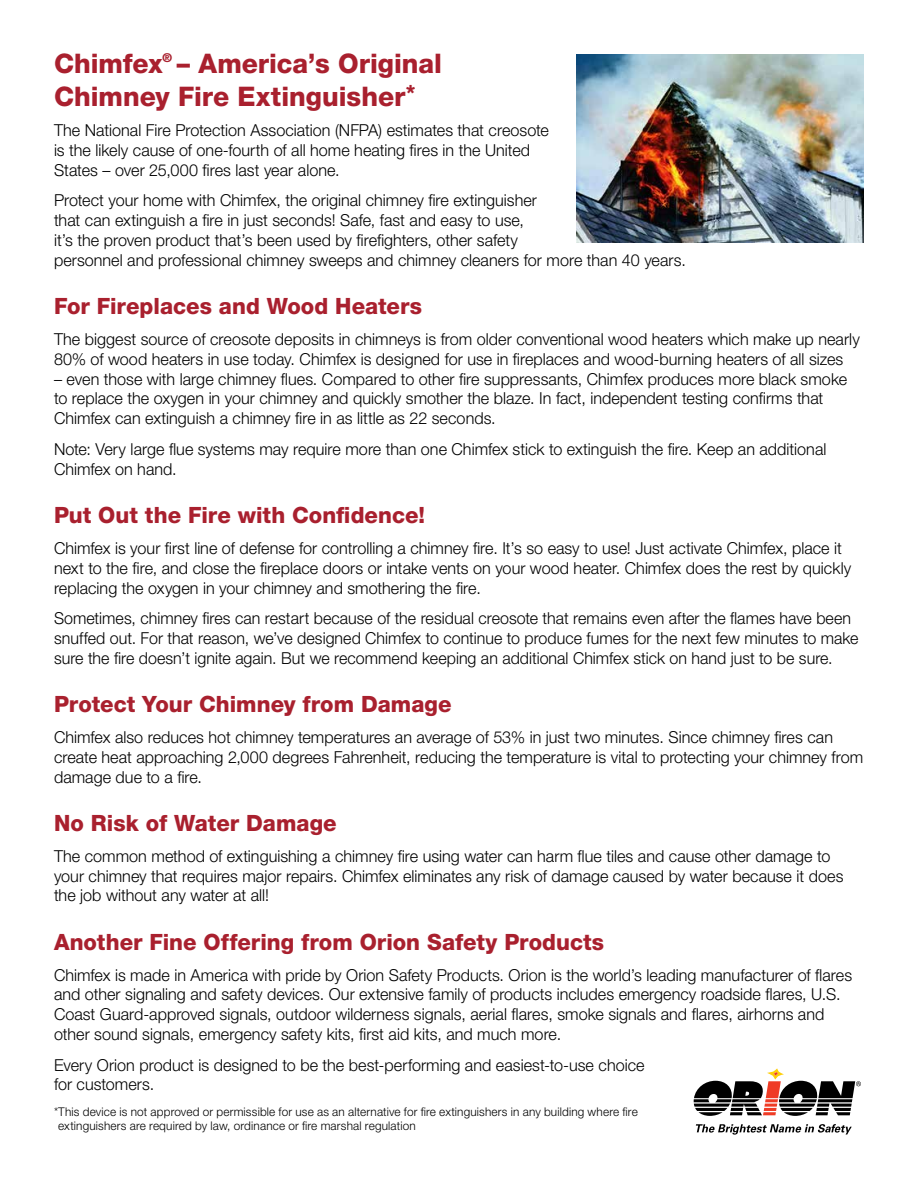
<style>
.page{position:relative;width:918px;height:1188px;background:#fff}
.page>*{position:absolute;margin:0;border:0;box-sizing:border-box;transform-origin:0 0}
.t1{font:800 27px/32.4px "Helvetica Neue LT Std";color:#a9202e}
.t2{font:800 22.5px "Helvetica Neue LT Std";color:#a9202e}
.t3{font:300 16.5px/19.8px "Helvetica Neue LT Std";color:#000}
.t4{font:300 12px/14.4px "Helvetica Neue LT Std";letter-spacing:.015em;color:#000}
</style>
<div class="page">
<img style="left:577px;top:54px;width:287px;height:189px">
<svg style="left:694px;top:1068px;width:167px;height:48px"></svg>
<svg style="left:696px;top:1124px;width:156px;height:11px"></svg>
<h1 class="t1" style="left:54px;top:47px;width:390px">Chimfex<sup>®</sup> – America’s Original<br>Chimney Fire Extinguisher<sup>*</sup></h1>
<p class="t3" style="left:54px;top:120px;width:496px">The National Fire Protection Association (NFPA) estimates that creosote is the likely cause of one-fourth of all home heating fires in the United<br>States – over 25,000 fires last year alone.</p>
<p class="t3" style="left:54px;top:190px;width:633px">Protect your home with Chimfex, the original chimney fire extinguisher<br>that can extinguish a fire in just seconds! Safe, fast and easy to use,<br>it’s the proven product that’s been used by firefighters, other safety<br>personnel and professional chimney sweeps and chimney cleaners for more than 40 years.</p>
<h2 class="t2" style="left:54px;top:293px;width:370px">For Fireplaces and Wood Heaters</h2>
<p class="t3" style="left:54px;top:329px;width:807px">The biggest source of creosote deposits in chimneys is from older conventional wood heaters which make up nearly<br>80% of wood heaters in use today. Chimfex is designed for use in fireplaces and wood-burning heaters of all sizes</p>
<p class="t3" style="left:54px;top:369px;width:795px">– even those with large chimney flues. Compared to other fire suppressants, Chimfex produces more black smoke to replace the oxygen in your chimney and quickly smother the blaze. In fact, independent testing confirms that<br>Chimfex can extinguish a chimney fire in as little as 22 seconds.</p>
<p class="t3" style="left:54px;top:439px;width:774px">Note: Very large flue systems may require more than one Chimfex stick to extinguish the fire. Keep an additional<br>Chimfex on hand.</p>
<h2 class="t2" style="left:54px;top:502px;width:373px">Put Out the Fire with Confidence!</h2>
<p class="t3" style="left:54px;top:538px;width:799px">Chimfex is your first line of defense for controlling a chimney fire. It’s so easy to use! Just activate Chimfex, place it next to the fire, and close the fireplace doors or intake vents on your wood heater. Chimfex does the rest by quickly replacing the oxygen in your chimney and smothering the fire.</p>
<p class="t3" style="left:54px;top:608px;width:806px">Sometimes, chimney fires can restart because of the residual creosote that remains even after the flames have been snuffed out. For that reason, we’ve designed Chimfex to continue to produce fumes for the next few minutes to make sure the fire doesn’t ignite again. But we recommend keeping an additional Chimfex stick on hand just to be sure.</p>
<h2 class="t2" style="left:54px;top:691px;width:399px">Protect Your Chimney from Damage</h2>
<p class="t3" style="left:54px;top:727px;width:811px">Chimfex also reduces hot chimney temperatures an average of 53% in just two minutes. Since chimney fires can create heat approaching 2,000 degrees Fahrenheit, reducing the temperature is vital to protecting your chimney from damage due to a fire.</p>
<h2 class="t2" style="left:54px;top:810px;width:284px">No Risk of Water Damage</h2>
<p class="t3" style="left:54px;top:846px;width:791px">The common method of extinguishing a chimney fire using water can harm flue tiles and cause other damage to your chimney that requires major repairs. Chimfex eliminates any risk of damage caused by water because it does the job without any water at all!</p>
<h2 class="t2" style="left:54px;top:929px;width:552px">Another Fine Offering from Orion Safety Products</h2>
<p class="t3" style="left:54px;top:964px;width:800px">Chimfex is made in America with pride by Orion Safety Products. Orion is the world’s leading manufacturer of flares and other signaling and safety devices. Our extensive family of products includes emergency roadside flares, U.S.<br>Coast Guard-approved signals, outdoor wilderness signals, aerial flares, smoke signals and flares, airhorns and other sound signals, emergency safety kits, first aid kits, and much more.</p>
<p class="t3" style="left:54px;top:1054px;width:592px">Every Orion product is designed to be the best-performing and easiest-to-use choice for customers.</p>
<p class="t4" style="left:58px;top:1104px;width:581px;text-indent:-4px">*This device is not approved or permissible for use as an alternative for fire extinguishers in any building where fire extinguishers are required by law, ordinance or fire marshal regulation</p>
</div>
